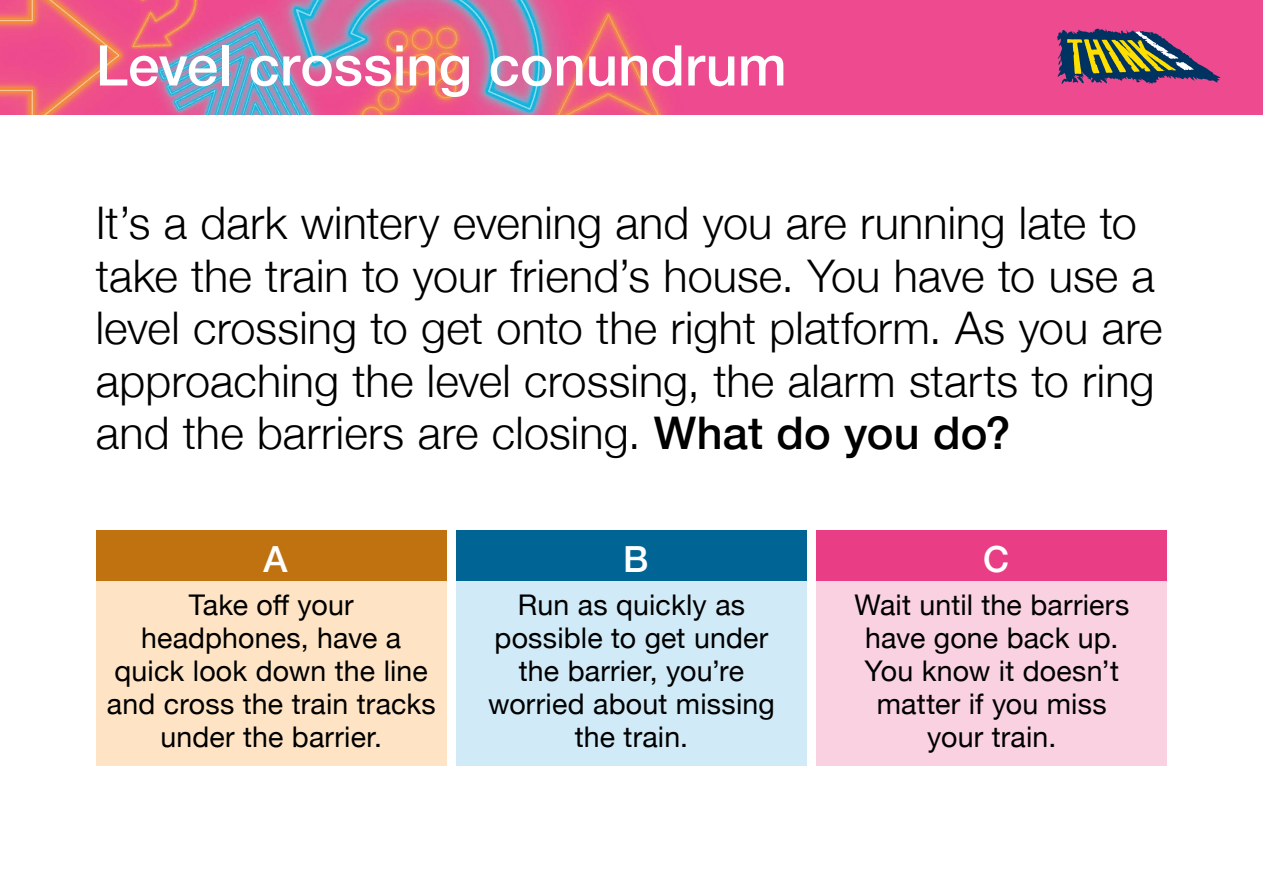
<style>
.page{position:relative;width:1263px;height:893px;background:#fff}
.page>*{position:absolute;margin:0;border:0;box-sizing:border-box;transform-origin:0 0}
.t1{font:500 56.1px "Helvetica Neue";color:#fff}
.t2{font:300 45px/52.5px "Helvetica Neue";letter-spacing:.005em;color:#000}
.t3{font:500 36px "Helvetica Neue";color:#fff}
.t4{font:28.5px/33px "Helvetica Neue";letter-spacing:.005em;color:#000;text-align:center}
.s1{font-weight:500}
</style>
<div class="page">
<img style="left:0;top:0;width:1263px;height:115px">
<svg style="left:1057px;top:29px;width:163px;height:55px;background:#7f5d63"></svg>
<div style="left:96px;top:530px;width:351px;height:55px;background:#c07211"></div>
<div style="left:96px;top:581px;width:351px;height:185px;background:#fee4c4"></div>
<div style="left:456px;top:530px;width:351px;height:55px;background:#006595"></div>
<div style="left:456px;top:581px;width:351px;height:185px;background:#d0ebf7"></div>
<div style="left:816px;top:530px;width:351px;height:55px;background:#e93e86"></div>
<div style="left:816px;top:581px;width:351px;height:185px;background:#f9d1e0"></div>
<h1 class="t1" style="left:96px;top:20px;width:692px">Level crossing conundrum</h1>
<p class="t2" style="left:96px;top:193px;width:1068px">It’s a dark wintery evening and you are running late to take the train to your friend’s house. You have to use a level crossing to get onto the right platform. As you are approaching the level crossing, the alarm starts to ring and the barriers are closing. <span class="s1">What do you do?</span></p>
<p class="t3" style="left:263px;top:530px;width:26px">A</p>
<p class="t4" style="left:107px;top:590px;width:330px">Take off your headphones, have a quick look down the line and cross the train tracks under the barrier.</p>
<p class="t3" style="left:623px;top:530px;width:27px">B</p>
<p class="t4" style="left:488px;top:590px;width:288px">Run as quickly as possible to get under the barrier, you’re worried about missing the train.</p>
<p class="t3" style="left:983px;top:530px;width:27px">C</p>
<p class="t4" style="left:854px;top:590px;width:276px">Wait until the barriers have gone back up.<br>You know it doesn’t matter if you miss your train.</p>
</div>
